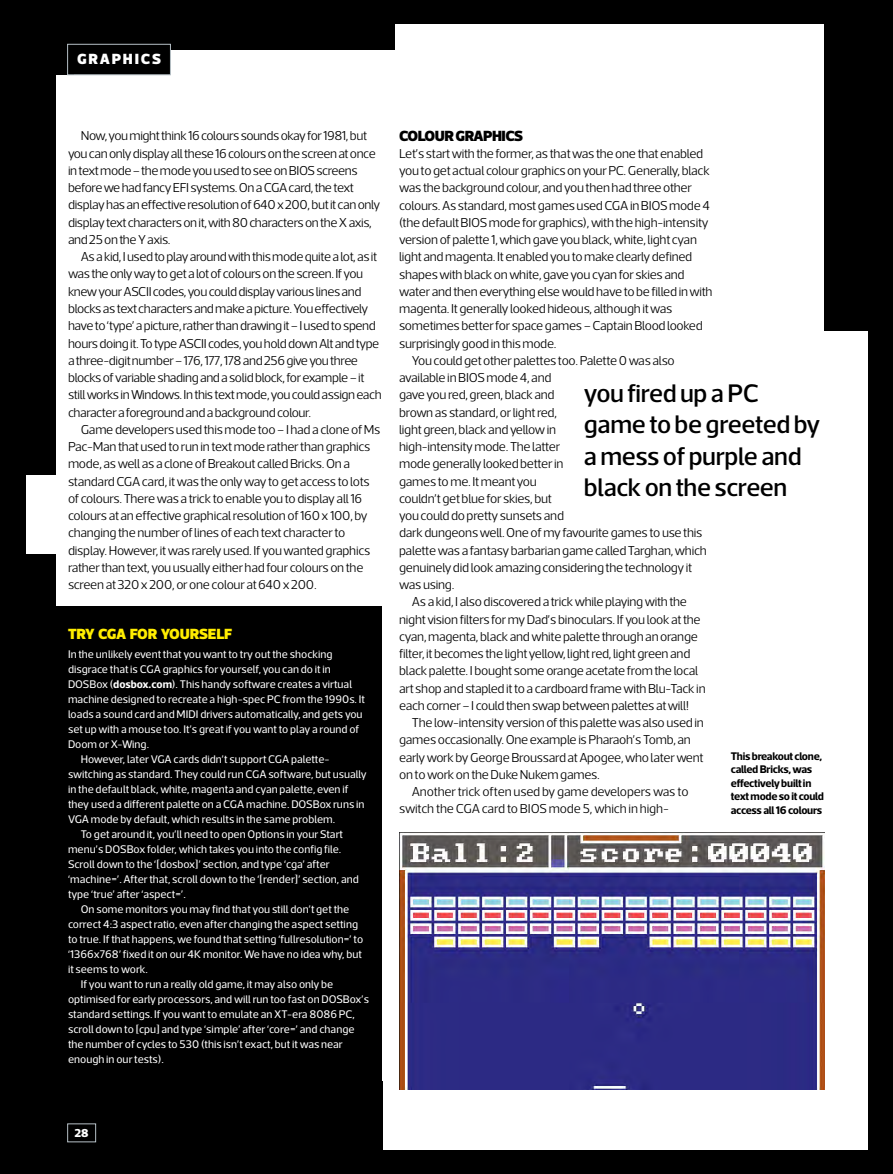
<style>
.page{position:relative;width:893px;height:1174px;background:#fff}
.page>*{position:absolute;margin:0;border:0;box-sizing:border-box;transform-origin:0 0}
.t1{font:500 25.8px/31.5px "Acto";letter-spacing:-.015em;color:#000}
.t2{font:900 15px "Acto";letter-spacing:-.015em;color:#ffed00}
.t3{font:900 15px "Acto";letter-spacing:-.035em;color:#000}
.t4{font:900 15px "Acto";letter-spacing:.12em;color:#fff}
.t5{font:300 13.2px/17.2px "Acto";letter-spacing:-.025em;color:#000}
.t6{font:800 11.7px "Acto";color:#fff}
.t7{font:11.25px "Acto";color:#fff}
.t8{font:700 11.25px/13.5px "Acto";letter-spacing:-.02em;color:#000}
.s1{font-weight:700}
</style>
<div class="page">
<div style="left:869px;top:0;width:24px;height:1174px;background:#000"></div>
<div style="left:0;top:0;width:893px;height:23px;background:#000"></div>
<div style="left:0;top:1150px;width:893px;height:24px;background:#000"></div>
<div style="left:0;top:0;width:74px;height:74px;background:#000"></div>
<img style="left:399px;top:832px;width:426px;height:257px">
<div style="left:0;top:0;width:26px;height:1174px;background:#000"></div>
<div style="left:0;top:555px;width:55px;height:534px;background:#000"></div>
<div style="left:18px;top:1081px;width:365px;height:93px;background:#000"></div>
<div style="left:55px;top:606px;width:327px;height:483px;background:#000"></div>
<svg style="left:67px;top:1123px;width:29px;height:19px"></svg>
<div style="left:825px;top:0;width:68px;height:330px;background:#000"></div>
<div style="left:0;top:0;width:395px;height:50px;background:#000"></div>
<div style="left:0;top:0;width:55px;height:475px;background:#000"></div>
<svg style="left:67px;top:44px;width:104px;height:32px"></svg>
<p class="t4" style="left:77px;top:50px;width:85px">GRAPHICS</p>
<p class="t5" style="left:68px;top:127px;width:314px;text-indent:13px">Now, you might think 16 colours sounds okay for 1981, but you can only display all these 16 colours on the screen at once in text mode – the mode you used to see on BIOS screens before we had fancy EFI systems. On a CGA card, the text display has an effective resolution of 640 x 200, but it can only display text characters on it, with 80 characters on the X axis, and 25 on the Y axis.</p>
<p class="t5" style="left:68px;top:248px;width:315px;text-indent:13px">As a kid, I used to play around with this mode quite a lot, as it was the only way to get a lot of colours on the screen. If you knew your ASCII codes, you could display various lines and blocks as text characters and make a picture. You effectively have to ‘type’ a picture, rather than drawing it – I used to spend hours doing it. To type ASCII codes, you hold down Alt and type a three-digit number – 176, 177, 178 and 256 give you three blocks of variable shading and a solid block, for example – it still works in Windows. In this text mode, you could assign each character a foreground and a background colour.</p>
<p class="t5" style="left:68px;top:420px;width:314px;text-indent:13px">Game developers used this mode too – I had a clone of Ms Pac-Man that used to run in text mode rather than graphics mode, as well as a clone of Breakout called Bricks. On a standard CGA card, it was the only way to get access to lots of colours. There was a trick to enable you to display all 16 colours at an effective graphical resolution of 160 x 100, by changing the number of lines of each text character to display. However, it was rarely used. If you wanted graphics rather than text, you usually either had four colours on the screen at 320 x 200, or one colour at 640 x 200.</p>
<p class="t2" style="left:68px;top:624px;width:166px">TRY CGA FOR YOURSELF</p>
<p class="t7" style="left:68px;top:648px;width:266px">In the unlikely event that you want to try out the shocking</p>
<p class="t7" style="left:68px;top:663px;width:264px">disgrace that is CGA graphics for yourself, you can do it in</p>
<p class="t7" style="left:68px;top:678px;width:286px">DOSBox (<span class="s1">dosbox.com</span>). This handy software creates a virtual</p>
<p class="t7" style="left:68px;top:693px;width:298px">machine designed to recreate a high-spec PC from the 1990s. It</p>
<p class="t7" style="left:68px;top:708px;width:296px">loads a sound card and MIDI drivers automatically, and gets you</p>
<p class="t7" style="left:68px;top:723px;width:293px">set up with a mouse too. It’s great if you want to play a round of</p>
<p class="t7" style="left:68px;top:738px;width:83px">Doom or X-Wing.</p>
<p class="t7" style="left:81px;top:753px;width:250px">However, later VGA cards didn’t support CGA palette-</p>
<p class="t7" style="left:68px;top:768px;width:300px">switching as standard. They could run CGA software, but usually</p>
<p class="t7" style="left:68px;top:783px;width:282px">in the default black, white, magenta and cyan palette, even if</p>
<p class="t7" style="left:68px;top:798px;width:298px">they used a different palette on a CGA machine. DOSBox runs in</p>
<p class="t7" style="left:68px;top:813px;width:269px">VGA mode by default, which results in the same problem.</p>
<p class="t7" style="left:81px;top:828px;width:264px">To get around it, you’ll need to open Options in your Start</p>
<p class="t7" style="left:68px;top:843px;width:275px">menu’s DOSBox folder, which takes you into the config file.</p>
<p class="t7" style="left:68px;top:858px;width:263px">Scroll down to the ‘[dosbox]’ section, and type ‘cga’ after</p>
<p class="t7" style="left:68px;top:873px;width:292px">‘machine=’. After that, scroll down to the ‘[render]’ section, and</p>
<p class="t7" style="left:68px;top:888px;width:119px">type ‘true’ after ‘aspect=’.</p>
<p class="t7" style="left:81px;top:903px;width:270px">On some monitors you may find that you still don’t get the</p>
<p class="t7" style="left:68px;top:918px;width:292px">correct 4:3 aspect ratio, even after changing the aspect setting</p>
<p class="t7" style="left:68px;top:933px;width:297px">to true. If that happens, we found that setting ‘fullresolution=’ to</p>
<p class="t7" style="left:68px;top:948px;width:295px">‘1366x768’ fixed it on our 4K monitor. We have no idea why, but</p>
<p class="t7" style="left:68px;top:963px;width:81px">it seems to work.</p>
<p class="t7" style="left:81px;top:978px;width:254px">If you want to run a really old game, it may also only be</p>
<p class="t7" style="left:68px;top:993px;width:303px">optimised for early processors, and will run too fast on DOSBox’s</p>
<p class="t7" style="left:68px;top:1008px;width:288px">standard settings. If you want to emulate an XT-era 8086 PC,</p>
<p class="t7" style="left:68px;top:1023px;width:288px">scroll down to [cpu] and type ‘simple’ after ‘core=’ and change</p>
<p class="t7" style="left:68px;top:1038px;width:276px">the number of cycles to 530 (this isn’t exact, but it was near</p>
<p class="t7" style="left:68px;top:1053px;width:97px">enough in our tests).</p>
<p class="t3" style="left:399px;top:126px;width:126px">COLOUR GRAPHICS</p>
<p class="t5" style="left:399px;top:145px;width:306px">Let’s start with the former, as that was the one that enabled</p>
<p class="t5" style="left:399px;top:162px;width:312px">you to get actual colour graphics on your PC. Generally, black</p>
<p class="t5" style="left:399px;top:179px;width:294px">was the background colour, and you then had three other</p>
<p class="t5" style="left:399px;top:196px;width:312px">colours. As standard, most games used CGA in BIOS mode 4</p>
<p class="t5" style="left:399px;top:214px;width:311px">(the default BIOS mode for graphics), with the high-intensity</p>
<p class="t5" style="left:399px;top:231px;width:299px">version of palette 1, which gave you black, white, light cyan</p>
<p class="t5" style="left:399px;top:248px;width:295px">light and magenta. It enabled you to make clearly defined</p>
<p class="t5" style="left:399px;top:265px;width:287px">shapes with black on white, gave you cyan for skies and</p>
<p class="t5" style="left:399px;top:283px;width:315px">water and then everything else would have to be filled in with</p>
<p class="t5" style="left:399px;top:300px;width:275px">magenta. It generally looked hideous, although it was</p>
<p class="t5" style="left:399px;top:317px;width:305px">sometimes better for space games – Captain Blood looked</p>
<p class="t5" style="left:399px;top:334px;width:159px">surprisingly good in this mode.</p>
<p class="t5" style="left:412px;top:352px;width:264px">You could get other palettes too. Palette 0 was also</p>
<p class="t5" style="left:399px;top:369px;width:154px">available in BIOS mode 4, and</p>
<p class="t5" style="left:399px;top:386px;width:157px">gave you red, green, black and</p>
<p class="t5" style="left:399px;top:403px;width:159px">brown as standard, or light red,</p>
<p class="t5" style="left:399px;top:421px;width:159px">light green, black and yellow in</p>
<p class="t5" style="left:399px;top:438px;width:163px">high-intensity mode. The latter</p>
<p class="t5" style="left:399px;top:455px;width:166px">mode generally looked better in</p>
<p class="t5" style="left:399px;top:472px;width:139px">games to me. It meant you</p>
<p class="t5" style="left:399px;top:489px;width:154px">couldn’t get blue for skies, but</p>
<p class="t5" style="left:399px;top:507px;width:166px">you could do pretty sunsets and</p>
<p class="t5" style="left:399px;top:524px;width:305px">dark dungeons well. One of my favourite games to use this</p>
<p class="t5" style="left:399px;top:541px;width:309px">palette was a fantasy barbarian game called Targhan, which</p>
<p class="t5" style="left:399px;top:558px;width:294px">genuinely did look amazing considering the technology it</p>
<p class="t5" style="left:399px;top:576px;width:57px">was using.</p>
<p class="t5" style="left:412px;top:593px;width:277px">As a kid, I also discovered a trick while playing with the</p>
<p class="t5" style="left:399px;top:610px;width:303px">night vision filters for my Dad’s binoculars. If you look at the</p>
<p class="t5" style="left:399px;top:627px;width:300px">cyan, magenta, black and white palette through an orange</p>
<p class="t5" style="left:399px;top:645px;width:293px">filter, it becomes the light yellow, light red, light green and</p>
<p class="t5" style="left:399px;top:662px;width:301px">black palette. I bought some orange acetate from the local</p>
<p class="t5" style="left:399px;top:679px;width:308px">art shop and stapled it to a cardboard frame with Blu-Tack in</p>
<p class="t5" style="left:399px;top:696px;width:291px">each corner – I could then swap between palettes at will!</p>
<p class="t5" style="left:412px;top:714px;width:293px">The low-intensity version of this palette was also used in</p>
<p class="t5" style="left:399px;top:731px;width:293px">games occasionally. One example is Pharaoh’s Tomb, an</p>
<p class="t5" style="left:399px;top:748px;width:306px">early work by George Broussard at Apogee, who later went</p>
<p class="t5" style="left:399px;top:765px;width:202px">on to work on the Duke Nukem games.</p>
<p class="t5" style="left:412px;top:783px;width:278px">Another trick often used by game developers was to</p>
<p class="t5" style="left:399px;top:800px;width:271px">switch the CGA card to BIOS mode 5, which in high-</p>
<h1 class="t1" style="left:584px;top:376px;width:238px">you fired up a PC game to be greeted by a mess of purple and black on the screen</h1>
<p class="t8" style="left:731px;top:748px;width:95px">This breakout clone, called Bricks, was effectively built in text mode so it could access all 16 colours</p>
<p class="t6" style="left:75px;top:1126px;width:15px">28</p>
</div>
